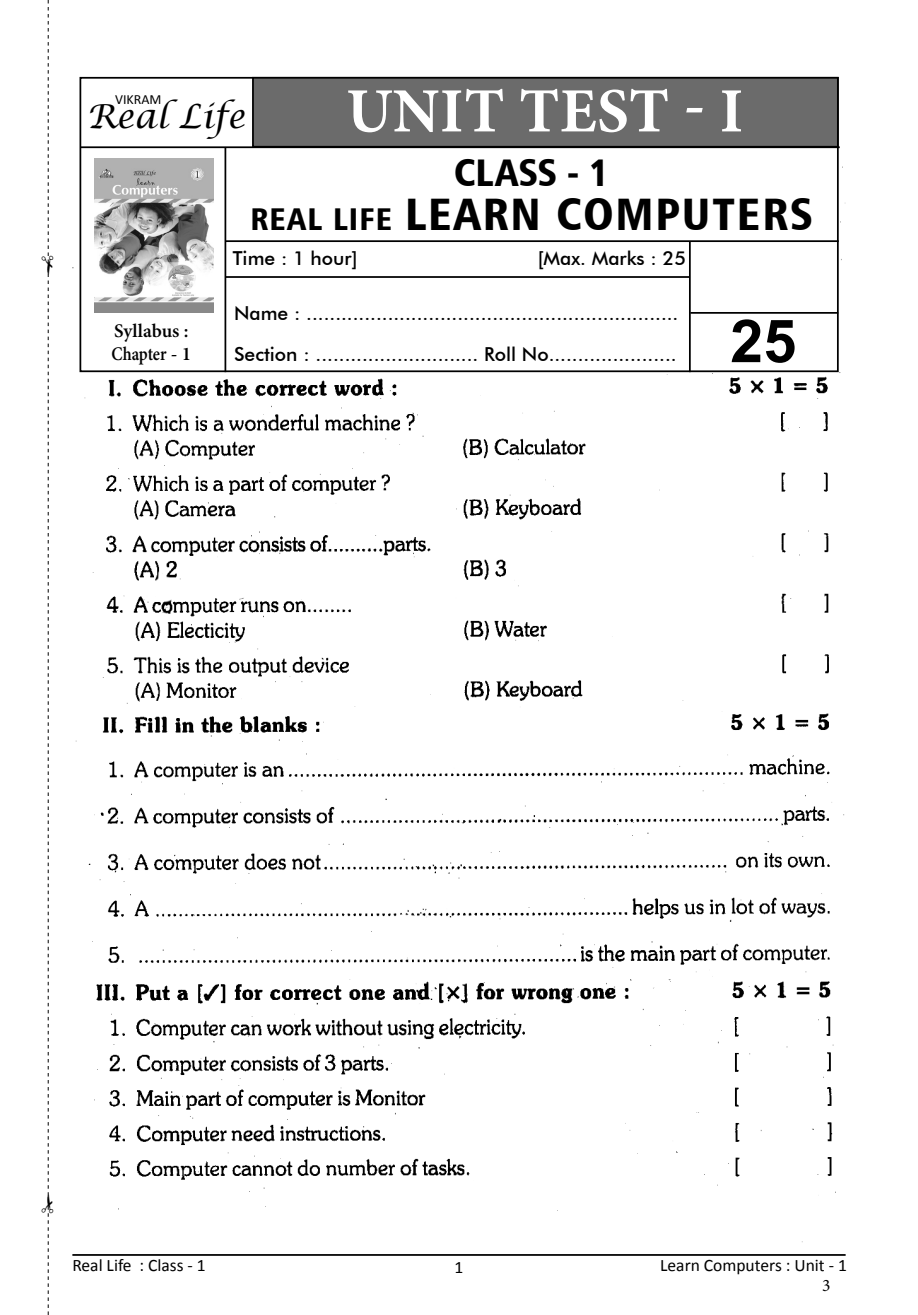
<style>
.page{position:relative;width:918px;height:1315px;background:#fff}
.page>*{position:absolute;margin:0;border:0;box-sizing:border-box;transform-origin:0 0}
.t1{font:700 63px "Minion Pro";letter-spacing:.005em;color:#fff}
.t2{font:700 59.5px "Arial";color:#000}
.t3{font:45.5px "Humanist 777 BT Black Condensed B";letter-spacing:.04em;color:#000}
.t4{font:38.5px "Humanist 777 BT Black Condensed B";color:#000}
.t5{font:italic 33.25px "Lucida Calligraphy";color:#000}
.t6{font:500 19.25px/40.6px "Futura BT";color:#000}
.t7{font:600 19.25px/23.1px "Minion Pro";letter-spacing:-.005em;color:#000}
.t8{font:17.5px "Calibri";color:#000}
.t9{font:17.5px "Minion Pro";color:#000}
.t10{font:14px "Calibri";color:#000}
.s1{font-size:31.5px}
</style>
<div class="page">
<hr style="left:72px;top:1254px;width:773px;height:1px;background:#000">
<img style="left:72px;top:112px;width:773px;height:1131px">
<div style="left:80px;top:78px;width:758px;height:293px;background:#fff"></div>
<div style="left:253px;top:78px;width:585px;height:69px;background:#6b6b6b"></div>
<div style="left:252px;top:77px;width:586px;height:71px;border:2px solid #000"></div>
<hr style="left:225px;top:240px;width:613px;height:2px;background:#000">
<hr style="left:225px;top:276px;width:465px;height:2px;background:#000">
<hr style="left:80px;top:146px;width:759px;height:2px;background:#000">
<hr style="left:689px;top:242px;width:2px;height:130px;background:#000">
<hr style="left:690px;top:312px;width:148px;height:2px;background:#000">
<hr style="left:224px;top:147px;width:2px;height:225px;background:#000">
<img style="left:95px;top:159px;width:118px;height:153px">
<svg style="left:47px;top:0;width:2px;height:1315px"></svg>
<p class="t10" style="left:115px;top:94px;width:48px">VIKRAM</p>
<h3 class="t5" style="left:87px;top:93px;width:160px">Real Life</h3>
<h1 class="t1" style="left:346px;top:73px;width:399px">UNIT TEST - I</h1>
<h3 class="t4" style="left:454px;top:148px;width:157px">CLASS - 1</h3>
<h3 class="t3" style="left:250px;top:185px;width:564px"><span class="s1">REAL LIFE</span> LEARN COMPUTERS</h3>
<p class="t6" style="left:233px;top:238px;width:126px">Time : 1 hour]</p>
<p class="t6" style="left:538px;top:238px;width:150px">[Max. Marks : 25</p>
<p class="t6" style="left:234px;top:293px;width:446px">Name : ................................................................<br>Section : ............................ Roll No......................</p>
<p class="t7" style="left:111px;top:318px;width:81px">Syllabus :<br>Chapter - 1</p>
<h2 class="t2" style="left:730px;top:308px;width:68px">25</h2>
<p class="t8" style="left:72px;top:1258px;width:135px">Real Life : Class - 1</p>
<p class="t8" style="left:454px;top:1260px;width:10px">1</p>
<p class="t8" style="left:660px;top:1258px;width:188px">Learn Computers : Unit - 1</p>
<p class="t9" style="left:822px;top:1278px;width:10px">3</p>
</div>
